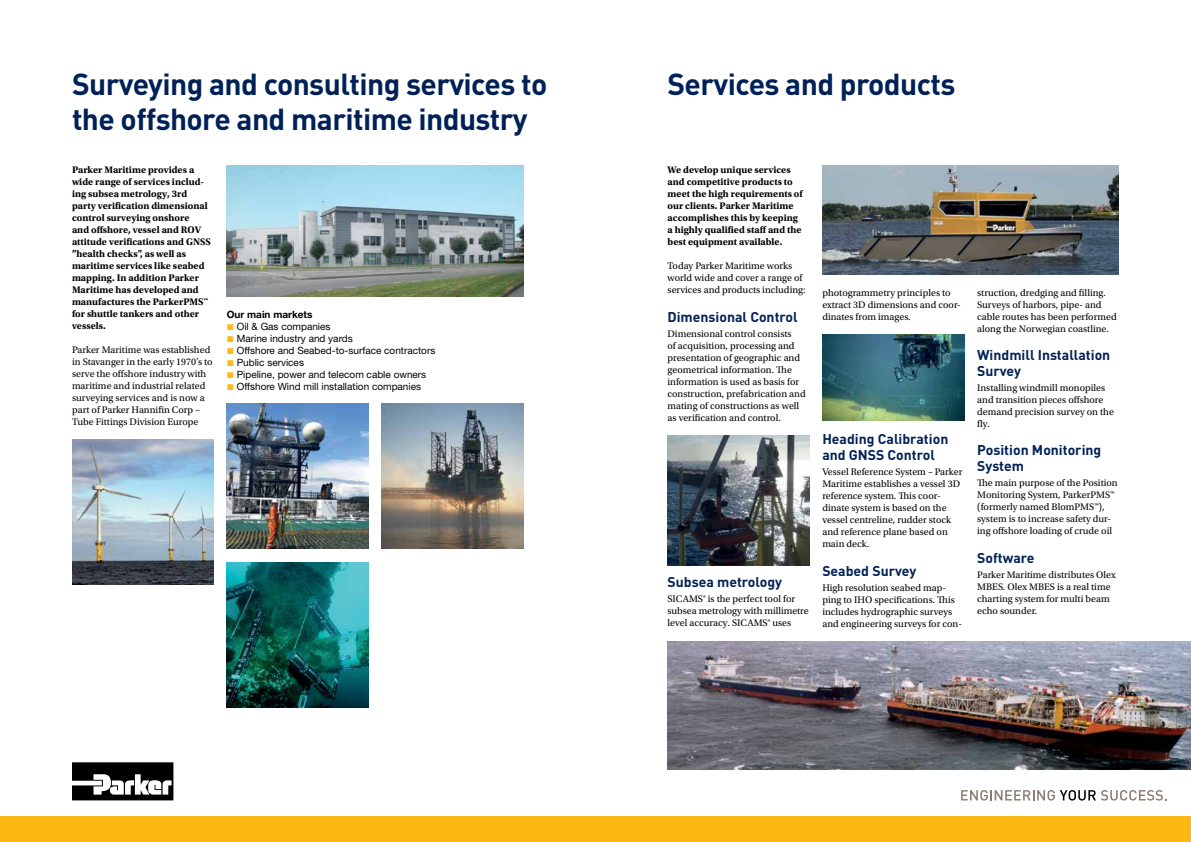
<style>
.page{position:relative;width:1191px;height:842px;background:#fff}
.page>*{position:absolute;margin:0;border:0;box-sizing:border-box;transform-origin:0 0}
.t1{font:700 30px "DINOT";letter-spacing:-.02em;color:#002157}
.t2{font:700 14px/16px "DINOT";color:#002157}
.t3{font:10px/12px "Utopia Std";color:#000}
.t4{font:700 10px/12px "Utopia Std";color:#000}
.t5{font:10px/12px "Helvetica Neue LT Std";color:#000}
.t6{font:700 10px "Helvetica Neue LT Std";color:#000}
</style>
<div class="page">
<div style="left:0;top:816px;width:1191px;height:26px;background:#fdb913"></div>
<svg style="left:72px;top:762px;width:101px;height:38px"></svg>
<svg style="left:961px;top:790px;width:205px;height:10px"></svg>
<img style="left:227px;top:563px;width:142px;height:144px">
<img style="left:227px;top:166px;width:296px;height:130px">
<img style="left:72px;top:439px;width:142px;height:145px">
<img style="left:382px;top:404px;width:141px;height:145px">
<img style="left:227px;top:404px;width:142px;height:145px">
<img style="left:667px;top:641px;width:524px;height:129px">
<img style="left:822px;top:166px;width:297px;height:109px">
<img style="left:667px;top:435px;width:142px;height:130px">
<img style="left:822px;top:335px;width:142px;height:86px">
<h1 class="t1" style="left:72px;top:64px;width:477px">Surveying and consulting services to</h1>
<h1 class="t1" style="left:667px;top:64px;width:289px">Services and products</h1>
<h1 class="t1" style="left:72px;top:99px;width:457px">the offshore and maritime industry</h1>
<p class="t4" style="left:72px;top:164px;width:140px">Parker Maritime provides a wide range of services includ&shy;ing subsea metrology, 3rd party verification dimensional control surveying onshore<br>and offshore, vessel and ROV attitude verifications and GNSS ”health checks”, as well as maritime services like seabed mapping. In addition Parker<br>Maritime has developed and manufactures the ParkerPMS™ for shuttle tankers and other vessels.</p>
<p class="t3" style="left:72px;top:344px;width:142px">Parker Maritime was established in Stavanger in the early 1970’s to serve the offshore industry with maritime and industrial related surveying services and is now a part of Parker Hannifin Corp –<br>Tube Fittings Division Europe</p>
<p class="t4" style="left:667px;top:164px;width:137px">We develop unique services and competitive products to meet the high requirements of our clients. Parker Maritime accomplishes this by keeping a highly qualified staff and the best equipment available.</p>
<p class="t3" style="left:667px;top:260px;width:140px">Today Parker Maritime works world wide and cover a range of services and products including:</p>
<h2 class="t2" style="left:667px;top:308px;width:132px">Dimensional Control</h2>
<p class="t3" style="left:667px;top:328px;width:140px">Dimensional control consists<br>of acquisition, processing and presentation of geographic and geometrical information. The information is used as basis for construction, prefabrication and mating of constructions as well as verification and control.</p>
<p class="t3" style="left:822px;top:287px;width:140px">photogrammetry principles to extract 3D dimensions and coor&shy;dinates from images.</p>
<p class="t6" style="left:227px;top:308px;width:87px">Our main markets</p>
<p class="t5" style="left:237px;top:320px;width:200px">Oil &amp; Gas companies<br>Marine industry and yards<br>Offshore and Seabed-to-surface contractors<br>Public services<br>Pipeline, power and telecom cable owners<br>Offshore Wind mill installation companies</p>
<h2 class="t2" style="left:667px;top:573px;width:116px">Subsea metrology</h2>
<p class="t3" style="left:667px;top:593px;width:143px">SICAMS® is the perfect tool for subsea metrology with millimetre level accuracy. SICAMS® uses</p>
<h2 class="t2" style="left:822px;top:431px;width:127px">Heading Calibration and GNSS Control</h2>
<p class="t3" style="left:822px;top:466px;width:141px">Vessel Reference System – Parker<br>Maritime establishes a vessel 3D reference system. This coor&shy;dinate system is based on the vessel centreline, rudder stock and reference plane based on main deck.</p>
<h2 class="t2" style="left:822px;top:562px;width:95px">Seabed Survey</h2>
<p class="t3" style="left:822px;top:582px;width:141px">High resolution seabed map&shy;ping to IHO specifications. This includes hydrographic surveys and engineering surveys for con-</p>
<p class="t3" style="left:977px;top:287px;width:141px">struction, dredging and filling.<br>Surveys of harbors, pipe- and cable routes has been performed along the Norwegian coastline.</p>
<h2 class="t2" style="left:977px;top:347px;width:135px">Windmill Installation<br>Survey</h2>
<p class="t3" style="left:977px;top:382px;width:138px">Installing windmill monopiles and transition pieces offshore demand precision survey on the fly.</p>
<h2 class="t2" style="left:977px;top:442px;width:126px">Position Monitoring<br>System</h2>
<p class="t3" style="left:977px;top:477px;width:142px">The main purpose of the Position<br>Monitoring System, ParkerPMS™ (formerly named BlomPMS™), system is to increase safety dur&shy;ing offshore loading of crude oil</p>
<h2 class="t2" style="left:977px;top:549px;width:59px">Software</h2>
<p class="t3" style="left:977px;top:569px;width:140px">Parker Maritime distributes Olex<br>MBES. Olex MBES is a real time charting system for multi beam echo sounder.</p>
</div>
